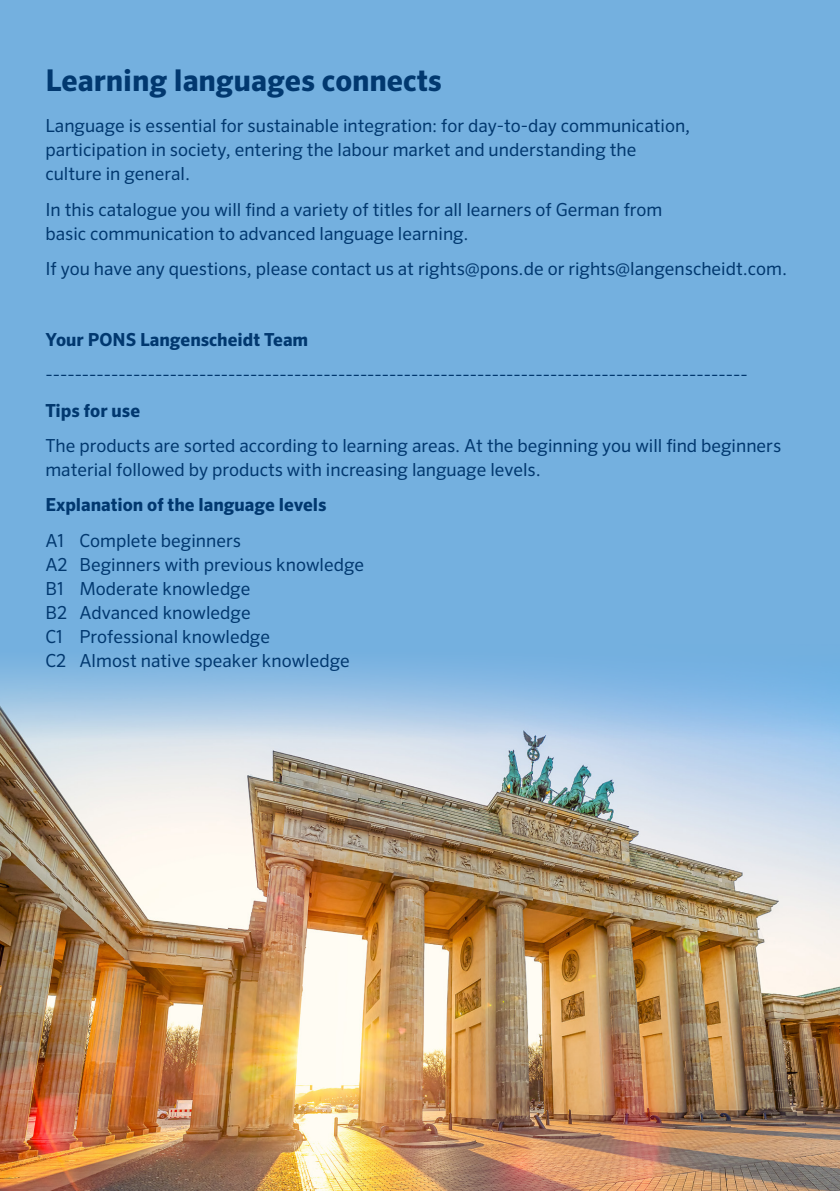
<style>
.page{position:relative;width:840px;height:1191px;background:#fff}
.page>*{position:absolute;margin:0;border:0;box-sizing:border-box;transform-origin:0 0}
.t1{font:700 30px "Sero Profor PONS";color:#01386f}
.t2{font:18px/24px "Sero Profor PONS";color:#01386f}
.t3{font:700 18px "Sero Profor PONS";color:#01386f}
</style>
<div class="page">
<div style="left:0;top:0;width:839px;height:1191px;background:#74b0df"></div>
<img style="left:0;top:666px;width:839px;height:525px">
<p class="t1" style="left:45px;top:62px;width:398px">Learning languages connects</p>
<p class="t2" style="left:45px;top:114px;width:646px">Language is essential for sustainable integration: for day-to-day communication, participation in society, entering the labour market and understanding the culture in general.</p>
<p class="t2" style="left:45px;top:197px;width:618px">In this catalogue you will find a variety of titles for all learners of German from basic communication to advanced language learning.</p>
<p class="t2" style="left:45px;top:256px;width:743px">If you have any questions, please contact us at rights@pons.de or rights@langenscheidt.com.</p>
<p class="t3" style="left:45px;top:328px;width:264px">Your PONS Langenscheidt Team</p>
<p class="t2" style="left:45px;top:363px;width:703px">------------------------------------------------------------------------------------------------</p>
<p class="t3" style="left:45px;top:399px;width:96px">Tips for use</p>
<p class="t2" style="left:45px;top:433px;width:737px">The products are sorted according to learning areas. At the beginning you will find beginners material followed by products with increasing language levels.</p>
<p class="t3" style="left:45px;top:494px;width:283px">Explanation of the language levels</p>
<p class="t2" style="left:45px;top:528px;width:320px">A1 Complete beginners<br>A2 Beginners with previous knowledge<br>B1 Moderate knowledge<br>B2 Advanced knowledge<br>C1 Professional knowledge<br>C2 Almost native speaker knowledge</p>
</div>
